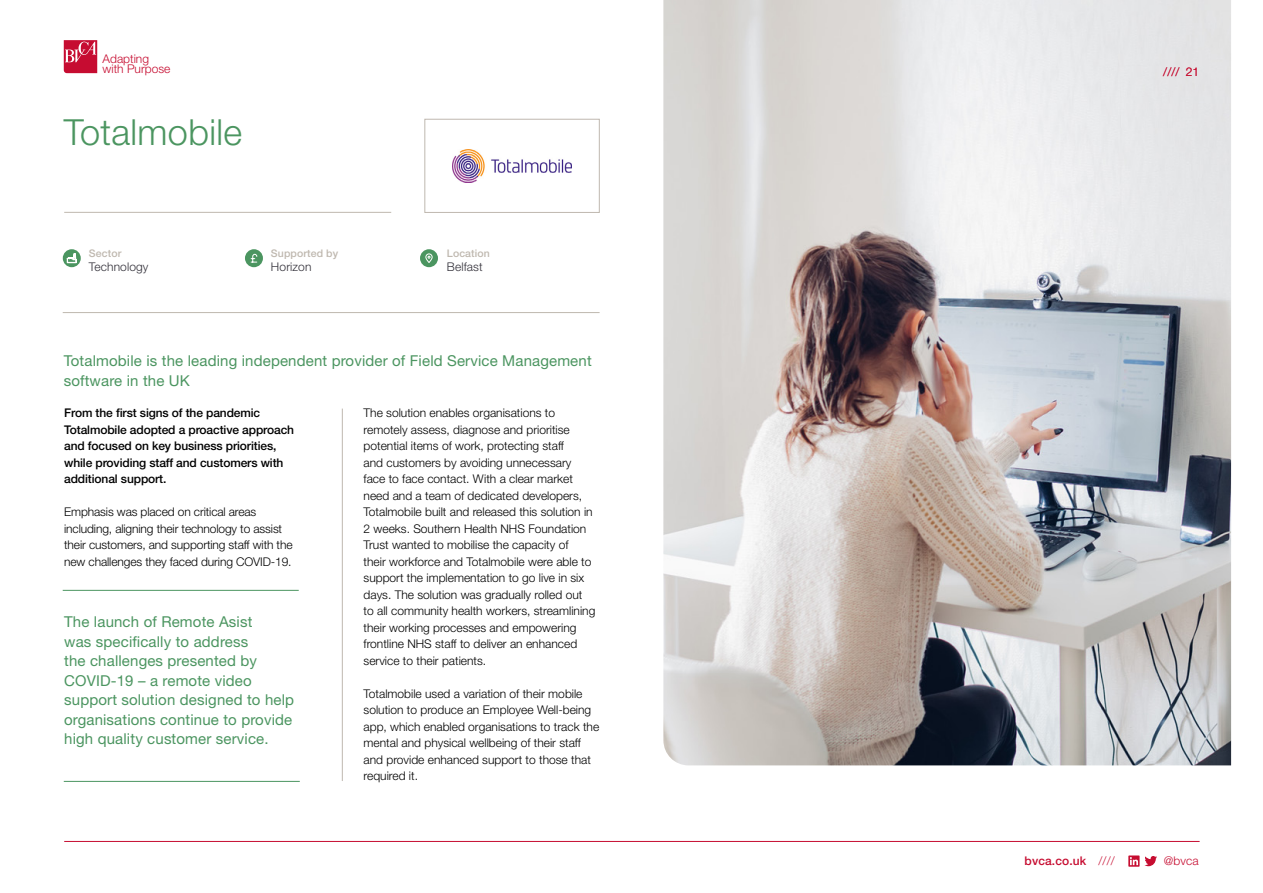
<style>
.page{position:relative;width:1263px;height:893px;background:#fff}
.page>*{position:absolute;margin:0;border:0;box-sizing:border-box;transform-origin:0 0}
.t1{font:300 36px "Helvetica Neue LT Std";letter-spacing:.01em;color:#4b9560}
.t2{font:15px/19.5px "Helvetica Neue LT Std";letter-spacing:.01em;color:#4b9560}
.t3{font:300 12px/16.5px "Helvetica Neue LT Std";color:#000}
.t4{font:500 12px/16.5px "Helvetica Neue LT Std";letter-spacing:-.01em;color:#000}
.t5{font:300 12px/10.5px "Helvetica Neue LT Std";color:#c60c30}
.t6{font:300 12px "Helvetica Neue LT Std";letter-spacing:.01em;color:#323039}
.t7{font:500 12px "Helvetica Neue LT Std";letter-spacing:.01em;color:#c60c30}
.t8{font:500 10.5px "Helvetica Neue LT Std";letter-spacing:.01em;color:#bfb8af}
.s1{font-weight:300}
</style>
<div class="page">
<svg style="left:1128px;top:855px;width:29px;height:12px"></svg>
<hr style="left:64px;top:841px;width:1135px;height:1px;background:#c60c30">
<svg style="left:64px;top:40px;width:33px;height:33px"></svg>
<img style="left:663px;top:0;width:568px;height:765px">
<hr style="left:342px;top:409px;width:1px;height:372px;background:#bfb8af">
<img style="left:452px;top:150px;width:120px;height:32px">
<div style="left:424px;top:119px;width:176px;height:94px;border:1px solid #bfb8af"></div>
<div style="left:245px;top:249px;width:18px;height:18px;background:#4b9560;border-radius:50%"></div>
<svg style="left:250px;top:254px;width:7px;height:9px"></svg>
<div style="left:420px;top:249px;width:18px;height:18px;background:#4b9560;border-radius:50%"></div>
<svg style="left:425px;top:253px;width:8px;height:10px"></svg>
<svg style="left:63px;top:249px;width:18px;height:18px"></svg>
<svg style="left:67px;top:250px;width:9px;height:14px"></svg>
<hr style="left:64px;top:212px;width:327px;height:1px;background:#bfb8af">
<hr style="left:63px;top:312px;width:537px;height:1px;background:#bfb8af">
<hr style="left:63px;top:590px;width:236px;height:1px;background:#4b9560">
<hr style="left:64px;top:781px;width:236px;height:1px;background:#4b9560">
<p class="t5" style="left:103px;top:53px;width:69px">Adapting with Purpose</p>
<h1 class="t1" style="left:64px;top:110px;width:180px">Totalmobile</h1>
<p class="t8" style="left:89px;top:247px;width:34px">Sector</p>
<p class="t6" style="left:89px;top:259px;width:61px">Technology</p>
<p class="t8" style="left:271px;top:247px;width:69px">Supported by</p>
<p class="t6" style="left:271px;top:259px;width:42px">Horizon</p>
<p class="t8" style="left:447px;top:247px;width:44px">Location</p>
<p class="t6" style="left:447px;top:259px;width:37px">Belfast</p>
<p class="t2" style="left:64px;top:351px;width:529px">Totalmobile is the leading independent provider of Field Service Management software in the UK</p>
<p class="t4" style="left:64px;top:404px;width:231px">From the first signs of the pandemic Totalmobile adopted a proactive approach and focused on key business priorities, while providing staff and customers with additional support.</p>
<p class="t3" style="left:64px;top:503px;width:230px">Emphasis was placed on critical areas including, aligning their technology to assist their customers, and supporting staff with the new challenges they faced during COVID-19.</p>
<p class="t2" style="left:64px;top:612px;width:231px">The launch of Remote Asist<br>was specifically to address<br>the challenges presented by<br>COVID-19 – a remote video support solution designed to help organisations continue to provide high quality customer service.</p>
<p class="t3" style="left:364px;top:404px;width:233px">The solution enables organisations to remotely assess, diagnose and prioritise potential items of work, protecting staff<br>and customers by avoiding unnecessary face to face contact. With a clear market need and a team of dedicated developers, Totalmobile built and released this solution in 2 weeks. Southern Health NHS Foundation Trust wanted to mobilise the capacity of<br>their workforce and Totalmobile were able to support the implementation to go live in six days. The solution was gradually rolled out to all community health workers, streamlining their working processes and empowering frontline NHS staff to deliver an enhanced service to their patients.</p>
<p class="t3" style="left:364px;top:685px;width:237px">Totalmobile used a variation of their mobile solution to produce an Employee Well-being app, which enabled organisations to track the mental and physical wellbeing of their staff and provide enhanced support to those that required it.</p>
<p class="t5" style="left:1163px;top:67px;width:37px">//// 21</p>
<p class="t7" style="left:1024px;top:854px;width:92px">bvca.co.uk <span class="s1">////</span></p>
<p class="t5" style="left:1164px;top:856px;width:36px">@bvca</p>
</div>
